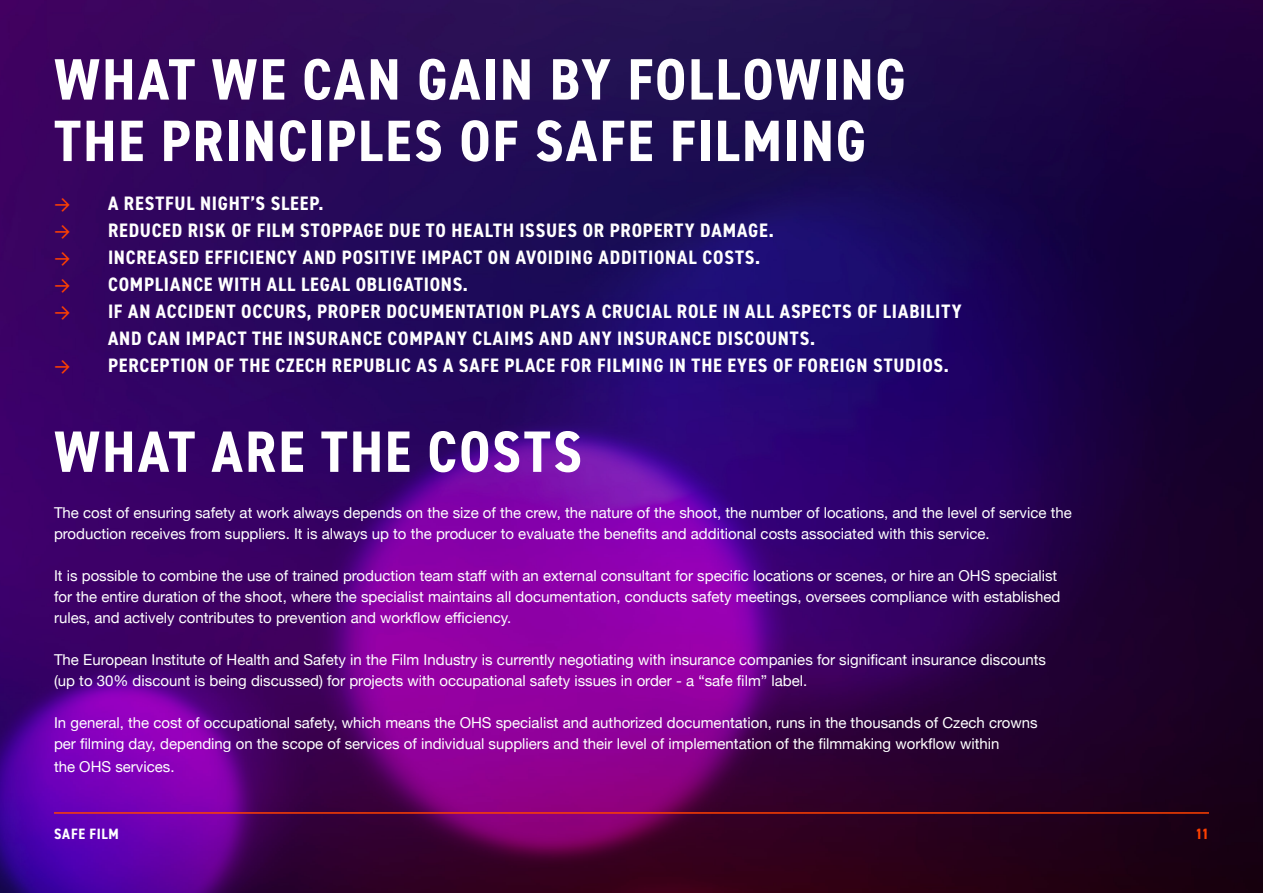
<style>
.page{position:relative;width:1263px;height:893px;background:#fff}
.page>*{position:absolute;margin:0;border:0;box-sizing:border-box;transform-origin:0 0}
.t1{font:700 condensed 58.5px/61.5px "DIN2014";letter-spacing:.035em;color:#fff}
.t2{font:700 condensed 19.5px/27px "DIN2014";letter-spacing:.04em;color:#fff}
.t3{font:15px/21px "Helvetica Neue";color:#fff}
.t4{font:700 condensed 15px "DIN2014";letter-spacing:.05em;color:#fff}
.t5{font:700 condensed 15px "DIN2014";color:#ff4000}
.s1{color:#ff4000}
</style>
<div class="page">
<img style="left:0;top:0;width:1263px;height:893px">
<hr style="left:54px;top:812px;width:1155px;height:2px;background:#ff4000">
<h1 class="t1" style="left:54px;top:48px;width:853px">WHAT WE CAN GAIN BY FOLLOWING<br>THE PRINCIPLES OF SAFE FILMING</h1>
<h2 class="t2" style="left:54px;top:189px;width:271px"><span class="s1">→</span> A RESTFUL NIGHT’S SLEEP.</h2>
<h2 class="t2" style="left:54px;top:216px;width:721px"><span class="s1">→</span> REDUCED RISK OF FILM STOPPAGE DUE TO HEALTH ISSUES OR PROPERTY DAMAGE.</h2>
<h2 class="t2" style="left:54px;top:243px;width:708px"><span class="s1">→</span> INCREASED EFFICIENCY AND POSITIVE IMPACT ON AVOIDING ADDITIONAL COSTS.</h2>
<h2 class="t2" style="left:54px;top:270px;width:415px"><span class="s1">→</span> COMPLIANCE WITH ALL LEGAL OBLIGATIONS.</h2>
<h2 class="t2" style="left:108px;top:297px;width:855px;text-indent:-54px"><span class="s1">→</span> IF AN ACCIDENT OCCURS, PROPER DOCUMENTATION PLAYS A CRUCIAL ROLE IN ALL ASPECTS OF LIABILITY<br>AND CAN IMPACT THE INSURANCE COMPANY CLAIMS AND ANY INSURANCE DISCOUNTS.</h2>
<h2 class="t2" style="left:54px;top:351px;width:896px"><span class="s1">→</span> PERCEPTION OF THE CZECH REPUBLIC AS A SAFE PLACE FOR FILMING IN THE EYES OF FOREIGN STUDIOS.</h2>
<h1 class="t1" style="left:54px;top:420px;width:529px">WHAT ARE THE COSTS</h1>
<p class="t3" style="left:54px;top:503px;width:1019px">The cost of ensuring safety at work always depends on the size of the crew, the nature of the shoot, the number of locations, and the level of service the production receives from suppliers. It is always up to the producer to evaluate the benefits and additional costs associated with this service.</p>
<p class="t3" style="left:54px;top:566px;width:1008px">It is possible to combine the use of trained production team staff with an external consultant for specific locations or scenes, or hire an OHS specialist for the entire duration of the shoot, where the specialist maintains all documentation, conducts safety meetings, oversees compliance with established rules, and actively contributes to prevention and workflow efficiency.</p>
<p class="t3" style="left:54px;top:650px;width:993px">The European Institute of Health and Safety in the Film Industry is currently negotiating with insurance companies for significant insurance discounts (up to 30% discount is being discussed) for projects with occupational safety issues in order - a “safe film” label.</p>
<p class="t3" style="left:54px;top:713px;width:985px">In general, the cost of occupational safety, which means the OHS specialist and authorized documentation, runs in the thousands of Czech crowns per filming day, depending on the scope of services of individual suppliers and their level of implementation of the filmmaking workflow within</p>
<p class="t3" style="left:54px;top:757px;width:122px">the OHS services.</p>
<p class="t4" style="left:54px;top:824px;width:66px">SAFE FILM</p>
<p class="t5" style="left:1195px;top:824px;width:15px">11</p>
</div>
